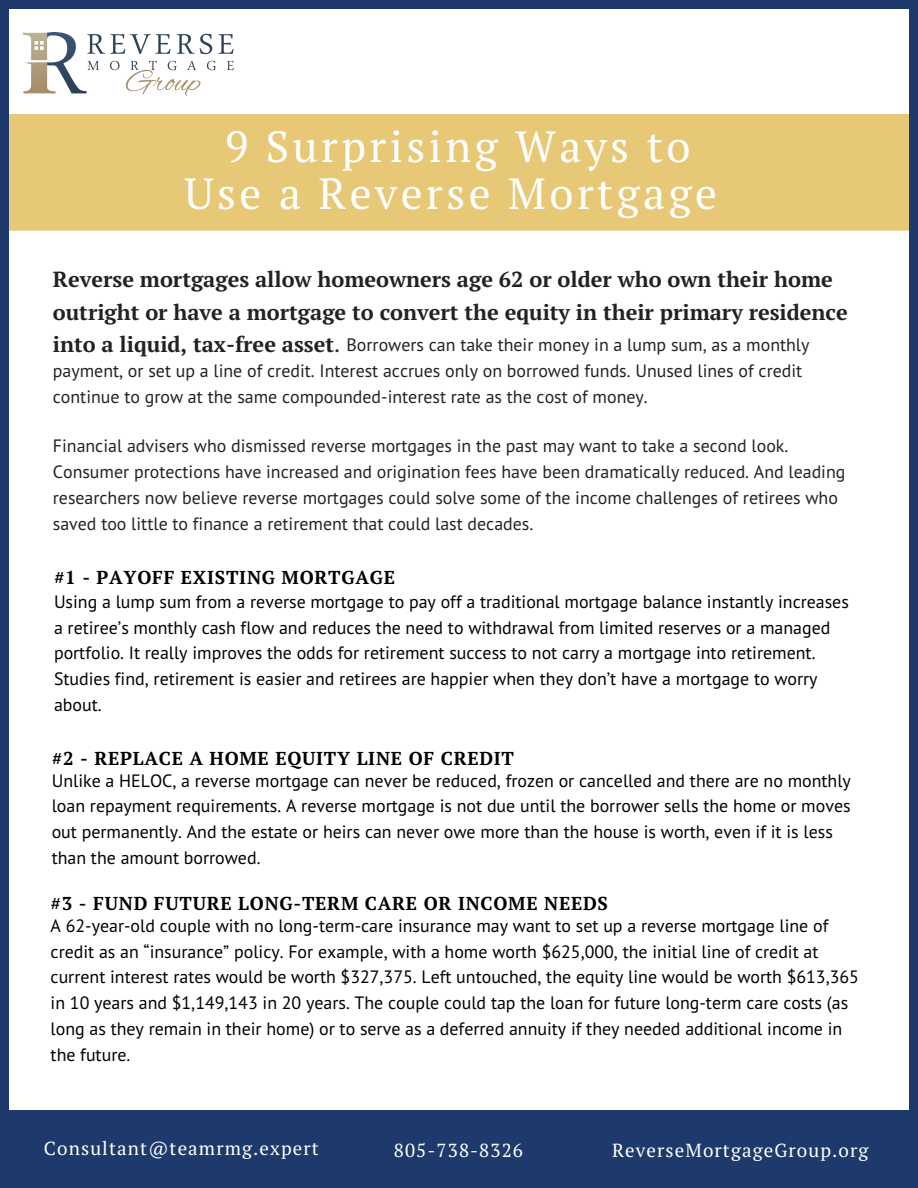
<style>
.page{position:relative;width:918px;height:1188px;background:#fff}
.page>*{position:absolute;margin:0;border:0;box-sizing:border-box;transform-origin:0 0}
.t1{font:43.65px/47.2px "PT Serif";letter-spacing:.08em;color:#fff;text-align:center}
.t2{font:700 21.75px/32.7px "PT Serif";color:#222}
.t3{font:18.9px "PT Serif";letter-spacing:.06em;color:#fff}
.t4{font:700 18.75px "PT Serif";letter-spacing:.04em;color:#000}
.t5{font:17.85px/25.8px "PT Sans";color:#000}
.t6{font:17.85px/25.8px "PT Sans";color:#222}
.s1{font-weight:400}
</style>
<div class="page">
<div style="left:0;top:114px;width:918px;height:117px;background:#e7c876"></div>
<img style="left:24px;top:33px;width:210px;height:63px">
<div style="left:0;top:1110px;width:918px;height:78px;background:#1e3a6c"></div>
<div style="left:0;top:9px;width:9px;height:1169px;background:#1e3a6c"></div>
<div style="left:909px;top:9px;width:9px;height:1169px;background:#1e3a6c"></div>
<div style="left:909px;top:0;width:9px;height:9px;background:#1e3a6c"></div>
<div style="left:0;top:0;width:9px;height:9px;background:#1e3a6c"></div>
<div style="left:9px;top:0;width:900px;height:9px;background:#1e3a6c"></div>
<h1 class="t1" style="left:184px;top:122px;width:534px">9 Surprising Ways to<br>Use a Reverse Mortgage</h1>
<p class="t2" style="left:53px;top:262px;width:796px">Reverse mortgages allow homeowners age 62 or older who own their home outright or have a mortgage to convert the equity in their primary residence into a liquid, tax-free asset<span class="s1">.</span></p>
<p class="t6" style="left:346px;top:332px;width:465px">Borrowers can take their money in a lump sum, as a monthly</p>
<p class="t6" style="left:53px;top:358px;width:751px">payment, or set up a line of credit. Interest accrues only on borrowed funds. Unused lines of credit continue to grow at the same compounded-interest rate as the cost of money.</p>
<p class="t6" style="left:53px;top:433px;width:794px">Financial advisers who dismissed reverse mortgages in the past may want to take a second look.<br>Consumer protections have increased and origination fees have been dramatically reduced. And leading researchers now believe reverse mortgages could solve some of the income challenges of retirees who saved too little to finance a retirement that could last decades.</p>
<p class="t4" style="left:54px;top:564px;width:343px">#1 - PAYOFF EXISTING MORTGAGE</p>
<p class="t5" style="left:54px;top:588px;width:796px">Using a lump sum from a reverse mortgage to pay off a traditional mortgage balance instantly increases a retiree’s monthly cash flow and reduces the need to withdrawal from limited reserves or a managed portfolio. It really improves the odds for retirement success to not carry a mortgage into retirement.<br>Studies find, retirement is easier and retirees are happier when they don’t have a mortgage to worry about.</p>
<p class="t4" style="left:52px;top:746px;width:464px">#2 - REPLACE A HOME EQUITY LINE OF CREDIT</p>
<p class="t5" style="left:52px;top:767px;width:801px">Unlike a HELOC, a reverse mortgage can never be reduced, frozen or cancelled and there are no monthly loan repayment requirements. A reverse mortgage is not due until the borrower sells the home or moves out permanently. And the estate or heirs can never owe more than the house is worth, even if it is less than the amount borrowed.</p>
<p class="t4" style="left:51px;top:891px;width:559px">#3 - FUND FUTURE LONG-TERM CARE OR INCOME NEEDS</p>
<p class="t5" style="left:51px;top:912px;width:810px">A 62-year-old couple with no long-term-care insurance may want to set up a reverse mortgage line of credit as an “insurance” policy. For example, with a home worth $625,000, the initial line of credit at current interest rates would be worth $327,375. Left untouched, the equity line would be worth $613,365 in 10 years and $1,149,143 in 20 years. The couple could tap the loan for future long-term care costs (as long as they remain in their home) or to serve as a deferred annuity if they needed additional income in the future.</p>
<p class="t3" style="left:44px;top:1136px;width:277px">Consultant@teamrmg.expert</p>
<p class="t3" style="left:394px;top:1137px;width:130px">805-738-8326</p>
<p class="t3" style="left:612px;top:1137px;width:258px">ReverseMortgageGroup.org</p>
</div>
